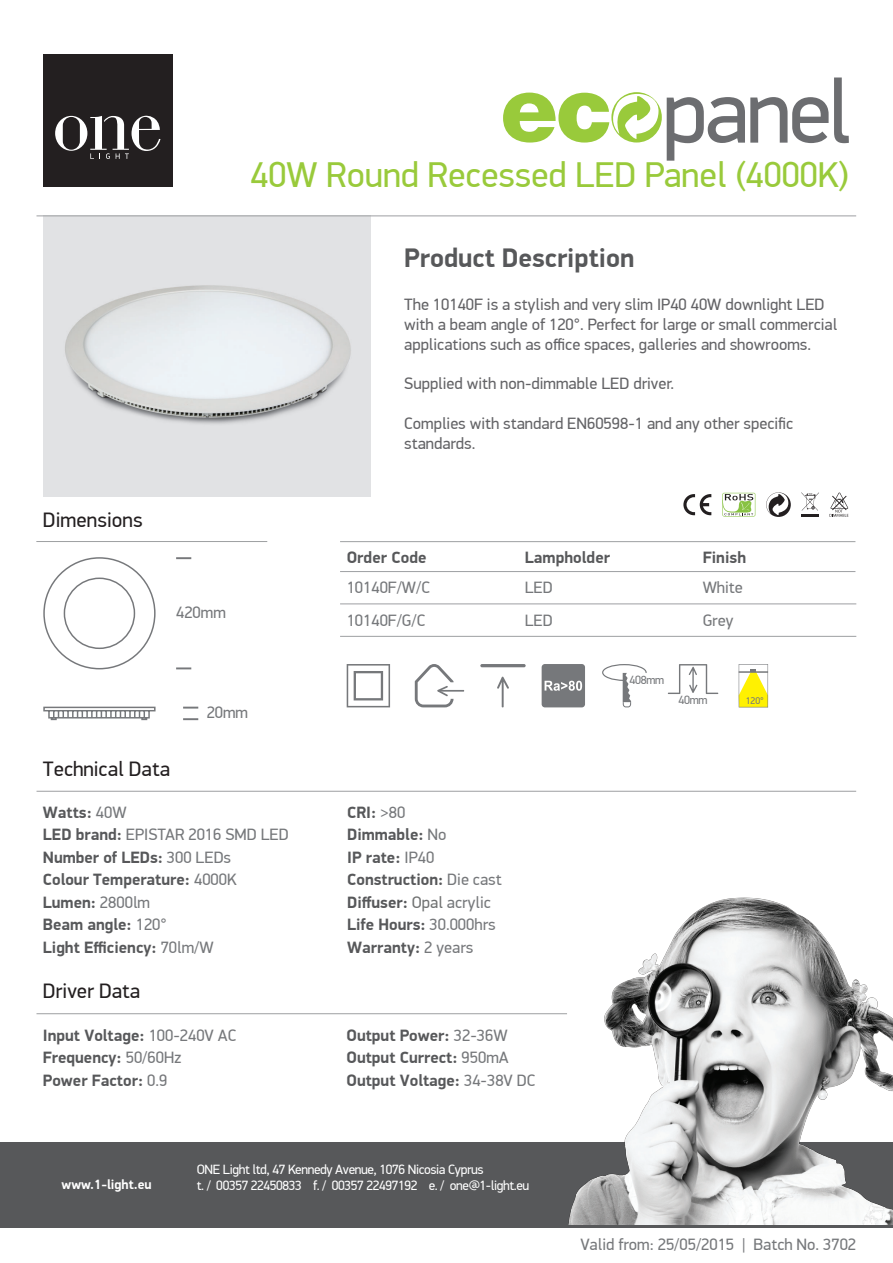
<style>
.page{position:relative;width:893px;height:1263px;background:#fff}
.page>*{position:absolute;margin:0;border:0;box-sizing:border-box;transform-origin:0 0}
.t1{font:90.9px "PF Din Display Pro";letter-spacing:-.04em;color:#6c6d70}
.t2{font:36px "PF Din Display Pro";color:#99ca3b}
.t3{font:700 27px "PF Din Display Pro";color:#57585a}
.t4{font:21px "PF Din Display Pro";color:#231f20}
.t5{font:700 16.5px/22.5px "PF Din Display Pro";color:#57585a}
.t6{font:16.5px/19.8px "PF Din Display Pro";color:#636366}
.t7{font:16.5px "PF Din Display Pro";color:#76787b}
.t8{font:13.5px "PF Din Display Pro";letter-spacing:-.025em;color:#fff}
.t9{font:700 13.5px "PF Din Display Pro";color:#fff}
.t10{font:12px "PF Din Display Pro";letter-spacing:-.025em;color:#76787b}
.t11{font:9.75px "PF Din Display Pro";color:#76787b}
.s1{font-weight:400;color:#76787b}
.s2{font-weight:400;color:#707272}
</style>
<div class="page">
<div style="left:0;top:1142px;width:893px;height:85px;background:#57585a"></div>
<hr style="left:340px;top:541px;width:515px;height:1px;background:#9d9fa2">
<hr style="left:340px;top:571px;width:515px;height:1px;background:#9d9fa2">
<hr style="left:340px;top:604px;width:516px;height:1px;background:#9d9fa2">
<hr style="left:37px;top:791px;width:819px;height:1px;background:#9d9fa2">
<hr style="left:36px;top:541px;width:231px;height:1px;background:#9d9fa2">
<div style="left:43px;top:54px;width:129px;height:133px;background:#231f20"></div>
<svg style="left:55px;top:115px;width:105px;height:44px"></svg>
<hr style="left:37px;top:1013px;width:530px;height:1px;background:#9d9fa2">
<svg style="left:766px;top:492px;width:25px;height:25px"></svg>
<svg style="left:801px;top:492px;width:18px;height:19px"></svg>
<hr style="left:801px;top:514px;width:18px;height:3px;background:#231f20">
<svg style="left:683px;top:494px;width:28px;height:21px"></svg>
<svg style="left:722px;top:492px;width:34px;height:25px"></svg>
<svg style="left:722px;top:493px;width:33px;height:23px"></svg>
<svg style="left:829px;top:492px;width:19px;height:25px"></svg>
<img style="left:555px;top:897px;width:338px;height:328px">
<hr style="left:340px;top:636px;width:516px;height:1px;background:#9d9fa2">
<svg style="left:503px;top:92px;width:159px;height:51px"></svg>
<img style="left:43px;top:217px;width:327px;height:280px">
<hr style="left:37px;top:216px;width:819px;height:1px;background:#9d9fa2">
<div style="left:64px;top:577px;width:71px;height:72px;border:1px solid #76787b;border-radius:50%"></div>
<svg style="left:176px;top:667px;width:15px;height:2px"></svg>
<svg style="left:176px;top:557px;width:15px;height:2px"></svg>
<svg style="left:183px;top:707px;width:15px;height:1px"></svg>
<svg style="left:183px;top:718px;width:15px;height:2px"></svg>
<svg style="left:43px;top:706px;width:113px;height:14px"></svg>
<svg style="left:602px;top:664px;width:45px;height:44px"></svg>
<svg style="left:668px;top:664px;width:50px;height:30px"></svg>
<hr style="left:438px;top:690px;width:26px;height:2px;background:#76787b">
<svg style="left:415px;top:664px;width:38px;height:43px"></svg>
<svg style="left:347px;top:664px;width:43px;height:43px"></svg>
<svg style="left:497px;top:677px;width:12px;height:30px"></svg>
<hr style="left:480px;top:664px;width:46px;height:3px;background:#76787b;border-radius:2px">
<div style="left:542px;top:664px;width:43px;height:43px;background:#76787b;border-radius:3px"></div>
<svg style="left:545px;top:681px;width:37px;height:10px"></svg>
<svg style="left:739px;top:664px;width:29px;height:43px"></svg>
<h1 class="t1" style="left:662px;top:58px;width:191px">panel</h1>
<h2 class="t2" style="left:250px;top:153px;width:600px">40W Round Recessed LED Panel (4000K)</h2>
<p class="t4" style="left:43px;top:508px;width:101px">Dimensions</p>
<p class="t7" style="left:176px;top:603px;width:51px">420mm</p>
<p class="t7" style="left:207px;top:703px;width:43px">20mm</p>
<p class="t4" style="left:43px;top:756px;width:129px">Technical Data</p>
<h3 class="t3" style="left:404px;top:241px;width:232px">Product Description</h3>
<p class="t6" style="left:404px;top:295px;width:435px">The 10140F is a stylish and very slim IP40 40W downlight LED with a beam angle of 120°. Perfect for large or small commercial applications such as office spaces, galleries and showrooms.</p>
<p class="t6" style="left:404px;top:374px;width:271px">Supplied with non-dimmable LED driver.</p>
<p class="t6" style="left:404px;top:414px;width:390px">Complies with standard EN60598-1 and any other specific standards.</p>
<p class="t5" style="left:347px;top:546px;width:81px">Order Code</p>
<p class="t5" style="left:525px;top:546px;width:87px">Lampholder</p>
<p class="t5" style="left:703px;top:546px;width:45px">Finish</p>
<p class="t7" style="left:347px;top:578px;width:85px">10140F/W/C</p>
<p class="t7" style="left:525px;top:578px;width:30px">LED</p>
<p class="t7" style="left:703px;top:578px;width:42px">White</p>
<p class="t7" style="left:347px;top:610px;width:80px">10140F/G/C</p>
<p class="t7" style="left:525px;top:610px;width:30px">LED</p>
<p class="t7" style="left:703px;top:610px;width:32px">Grey</p>
<p class="t10" style="left:629px;top:672px;width:36px">408mm</p>
<p class="t10" style="left:678px;top:693px;width:30px">40mm</p>
<p class="t11" style="left:746px;top:695px;width:20px">120°</p>
<p class="t5" style="left:43px;top:801px;width:247px">Watts: <span class="s1">40W<br></span>LED brand: <span class="s1">EPISTAR 2016 SMD LED<br></span>Number of LEDs: <span class="s1">300 LEDs<br></span>Colour Temperature: <span class="s1">4000K<br></span>Lumen: <span class="s1">2800lm<br></span>Beam angle: <span class="s1">120°<br></span>Light Efficiency: <span class="s1">70lm/W</span></p>
<p class="t5" style="left:347px;top:801px;width:156px">CRI: <span class="s1">&gt;80<br></span>Dimmable: <span class="s1">No<br></span>IP rate: <span class="s1">IP40<br></span>Construction: <span class="s1">Die cast<br></span>Diffuser: <span class="s2">Opal</span> <span class="s1">acrylic<br></span>Life Hours: <span class="s1">30.000hrs<br></span>Warranty: <span class="s1">2 years</span></p>
<p class="t4" style="left:43px;top:979px;width:99px">Driver Data</p>
<p class="t5" style="left:43px;top:1024px;width:195px">Input Voltage: <span class="s1">100-240V AC<br></span>Frequency: <span class="s1">50/60Hz<br></span>Power Factor: <span class="s1">0.9</span></p>
<p class="t5" style="left:346px;top:1024px;width:191px">Output Power: <span class="s1">32-36W<br></span>Output Currect: <span class="s1">950mA<br></span>Output Voltage: <span class="s1">34-38V DC</span></p>
<p class="t8" style="left:197px;top:1161px;width:288px">ONE Light ltd, 47 Kennedy Avenue, 1076 Nicosia Cyprus</p>
<p class="t9" style="left:62px;top:1176px;width:92px">www.1-light.eu</p>
<p class="t8" style="left:197px;top:1177px;width:334px">t. / 00357 22450833 f. / 00357 22497192 e. / one@1-light.eu</p>
<p class="t7" style="left:580px;top:1234px;width:277px">Valid from: 25/05/2015 | Batch No. 3702</p>
</div>
